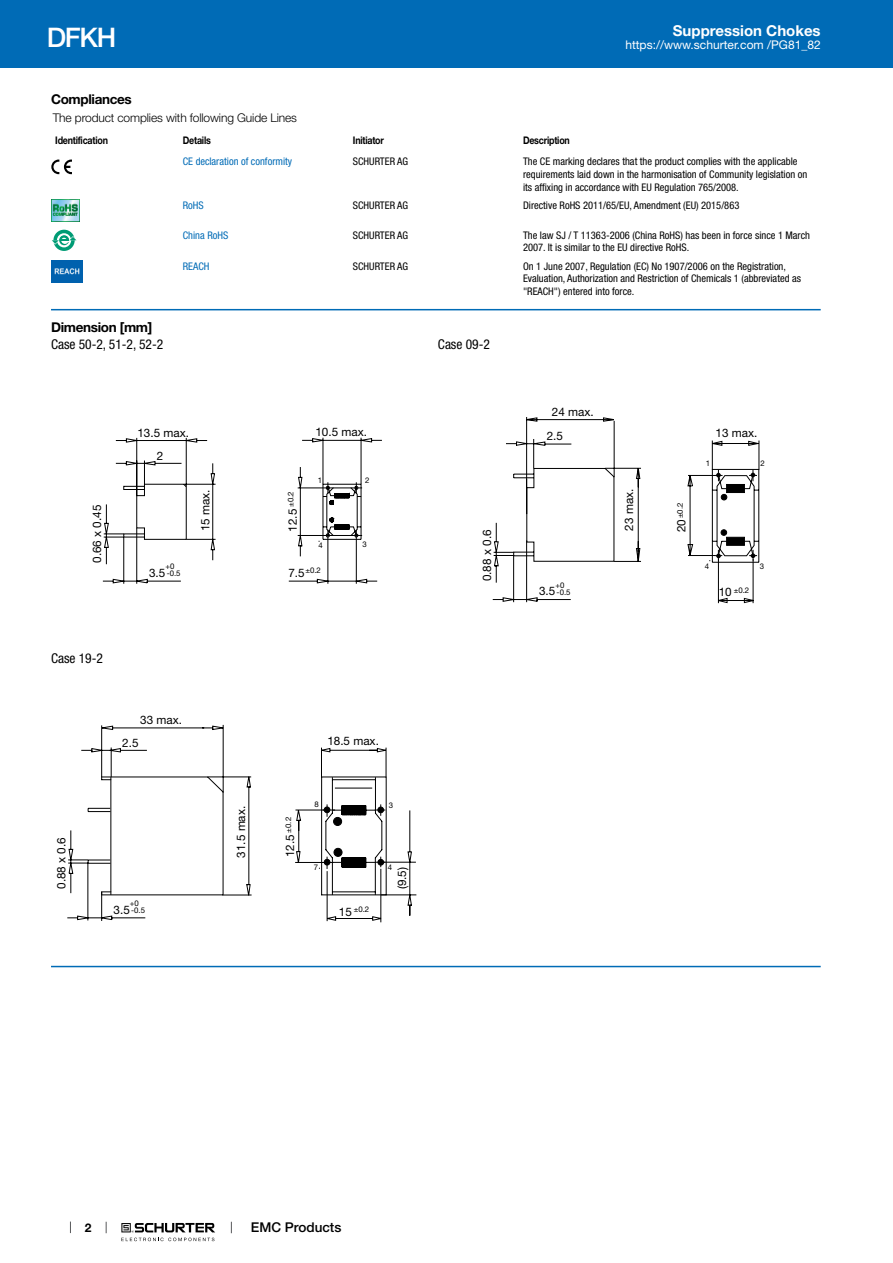
<style>
.page{position:relative;width:893px;height:1263px;background:#fff}
.page>*{position:absolute;margin:0;border:0;box-sizing:border-box;transform-origin:0 0}
.t1{font:500 27px "Helvetica Neue LT";color:#fff}
.t2{font:700 15px "Helvetica Neue LT";color:#fff}
.t3{font:condensed 13.5px "Helvetica Neue LT";color:#000}
.t4{font:700 13.5px "Helvetica Neue LT";letter-spacing:-.025em;color:#000}
.t5{font:500 13.5px "Helvetica Neue LT";color:#000}
.t6{font:300 12px "Helvetica Neue LT";letter-spacing:-.01em;color:#000}
.t7{font:12px "Helvetica Neue LT";color:#fff}
.t8{font:700 12px "Helvetica Neue LT";color:#000}
.t9{font:11.7px/23.2px "Helvetica Neue LT";color:#000;text-align:center}
.t10{font:condensed 10.5px/12.6px "Helvetica Neue LT";color:#000}
.t11{font:condensed 10.5px "Helvetica Neue LT";color:#006bb6}
.t12{font:700 10.5px "Helvetica Neue LT";letter-spacing:-.025em;color:#000;scale:.85 1}
.t13{font:7.8px/6.8px "Helvetica Neue LT";color:#000}
.s1{font-size:11.7px}
</style>
<div class="page">
<svg style="left:70px;top:1221px;width:1px;height:12px"></svg>
<svg style="left:121px;top:1223px;width:94px;height:18px"></svg>
<div style="left:0;top:0;width:893px;height:68px;background:#006bb6"></div>
<svg style="left:51px;top:160px;width:21px;height:14px"></svg>
<img style="left:51px;top:200px;width:29px;height:21px">
<svg style="left:53px;top:230px;width:22px;height:21px"></svg>
<svg style="left:57px;top:233px;width:14px;height:14px"></svg>
<svg style="left:52px;top:235px;width:25px;height:9px"></svg>
<img style="left:51px;top:261px;width:32px;height:21px">
<hr style="left:51px;top:309px;width:770px;height:1px;background:#006bb6">
<svg style="left:102px;top:437px;width:280px;height:147px"></svg>
<svg style="left:492px;top:417px;width:149px;height:186px"></svg>
<svg style="left:687px;top:440px;width:73px;height:163px"></svg>
<svg style="left:67px;top:724px;width:185px;height:197px"></svg>
<svg style="left:295px;top:747px;width:122px;height:176px"></svg>
<hr style="left:51px;top:966px;width:770px;height:1px;background:#006bb6">
<h1 class="t1" style="left:47px;top:21px;width:71px">DFKH</h1>
<h2 class="t2" style="left:673px;top:21px;width:149px">Suppression Chokes</h2>
<p class="t7" style="left:625px;top:38px;width:197px">https://www.schurter.com /PG81_82</p>
<p class="t4" style="left:51px;top:91px;width:82px">Compliances</p>
<p class="t6" style="left:53px;top:110px;width:246px">The product complies with following Guide Lines</p>
<p class="t12" style="left:55px;top:134px;width:64px">Identification</p>
<p class="t12" style="left:183px;top:134px;width:35px">Details</p>
<p class="t12" style="left:353px;top:134px;width:38px">Initiator</p>
<p class="t12" style="left:523px;top:134px;width:57px">Description</p>
<p class="t11" style="left:183px;top:156px;width:111px">CE declaration of conformity</p>
<p class="t10" style="left:353px;top:155px;width:57px">SCHURTER AG</p>
<p class="t10" style="left:523px;top:155px;width:286px">The CE marking declares that the product complies with the applicable requirements laid down in the harmonisation of Community legislation on its affixing in accordance with EU Regulation 765/2008.</p>
<p class="t11" style="left:183px;top:199px;width:22px">RoHS</p>
<p class="t10" style="left:353px;top:199px;width:57px">SCHURTER AG</p>
<p class="t10" style="left:523px;top:199px;width:218px">Directive RoHS 2011/65/EU, Amendment (EU) 2015/863</p>
<p class="t11" style="left:183px;top:229px;width:47px">China RoHS</p>
<p class="t10" style="left:353px;top:229px;width:57px">SCHURTER AG</p>
<p class="t10" style="left:523px;top:229px;width:289px">The law SJ / T 11363-2006 (China RoHS) has been in force since 1 March<br>2007. It is similar to the EU directive RoHS.</p>
<p class="t11" style="left:183px;top:260px;width:28px">REACH</p>
<p class="t10" style="left:353px;top:260px;width:57px">SCHURTER AG</p>
<p class="t10" style="left:523px;top:260px;width:279px">On 1 June 2007, Regulation (EC) No 1907/2006 on the Registration,<br>Evaluation, Authorization and Restriction of Chemicals 1 (abbreviated as "REACH") entered into force.</p>
<p class="t4" style="left:51px;top:319px;width:103px">Dimension [mm]</p>
<p class="t3" style="left:51px;top:337px;width:114px">Case 50-2, 51-2, 52-2</p>
<p class="t3" style="left:438px;top:337px;width:53px">Case 09-2</p>
<p class="t9" style="left:85px;top:563px;width:60px;rotate:-90deg">0.66 x 0.45</p>
<p class="t9" style="left:137px;top:421px;width:53px">13.5 max.<br>2</p>
<p class="t9" style="left:194px;top:531px;width:43px;rotate:-90deg">15 max.</p>
<p class="t9" style="left:149px;top:561px;width:18px">3.5</p>
<p class="t13" style="left:165px;top:563px;width:17px">+0 -0.5</p>
<p class="t3" style="left:51px;top:650px;width:53px">Case 19-2</p>
<p class="t9" style="left:140px;top:707px;width:43px">33 max.</p>
<p class="t9" style="left:122px;top:731px;width:18px">2.5</p>
<p class="t9" style="left:50px;top:889px;width:53px;rotate:-90deg">0.88 x 0.6</p>
<p class="t9" style="left:114px;top:898px;width:18px">3.5</p>
<p class="t13" style="left:130px;top:900px;width:17px">+0 -0.5</p>
<p class="t9" style="left:229px;top:857px;width:53px;rotate:-90deg">31.5 max.</p>
<p class="t9" style="left:315px;top:420px;width:53px">10.5 max.</p>
<p class="t9" style="left:281px;top:532px;width:42px;rotate:-90deg">12.5 <sup>±0.2</sup></p>
<p class="t13" style="left:318px;top:476px;width:6px">1</p>
<p class="t13" style="left:365px;top:477px;width:6px">2</p>
<p class="t13" style="left:319px;top:541px;width:6px">4</p>
<p class="t13" style="left:362px;top:541px;width:6px">3</p>
<p class="t13" style="left:288px;top:567px;width:34px"><span class="s1">7.5</span>±0.2</p>
<p class="t9" style="left:327px;top:729px;width:53px">18.5 max.</p>
<p class="t9" style="left:278px;top:857px;width:42px;rotate:-90deg">12.5 <sup>±0.2</sup></p>
<p class="t13" style="left:314px;top:801px;width:6px">8</p>
<p class="t13" style="left:389px;top:801px;width:6px">3</p>
<p class="t13" style="left:314px;top:864px;width:6px">7</p>
<p class="t13" style="left:388px;top:864px;width:6px">4</p>
<p class="t9" style="left:390px;top:889px;width:24px;rotate:-90deg">(9.5)</p>
<p class="t13" style="left:339px;top:906px;width:32px"><span class="s1">15</span> ±0.2</p>
<p class="t9" style="left:475px;top:581px;width:53px;rotate:-90deg">0.88 x 0.6</p>
<p class="t9" style="left:547px;top:399px;width:48px;line-height:24.9px;text-align:left;text-indent:5px">24 max.<br>2.5</p>
<p class="t9" style="left:539px;top:579px;width:18px">3.5</p>
<p class="t13" style="left:555px;top:581px;width:17px">+0 -0.5</p>
<p class="t9" style="left:617px;top:531px;width:43px;rotate:-90deg">23 max.</p>
<p class="t13" style="left:676px;top:532px;width:31px;rotate:-90deg"><span class="s1">20</span>±0.2</p>
<p class="t9" style="left:715px;top:421px;width:43px">13 max.</p>
<p class="t13" style="left:706px;top:459px;width:6px">1</p>
<p class="t13" style="left:760px;top:460px;width:6px">2</p>
<p class="t13" style="left:705px;top:563px;width:6px">4</p>
<p class="t13" style="left:760px;top:563px;width:6px">3</p>
<p class="t13" style="left:719px;top:586px;width:32px"><span class="s1">10</span> ±0.2</p>
<p class="t8" style="left:85px;top:1220px;width:8px">2</p>
<p class="t5" style="left:251px;top:1219px;width:92px">EMC Products</p>
</div>
